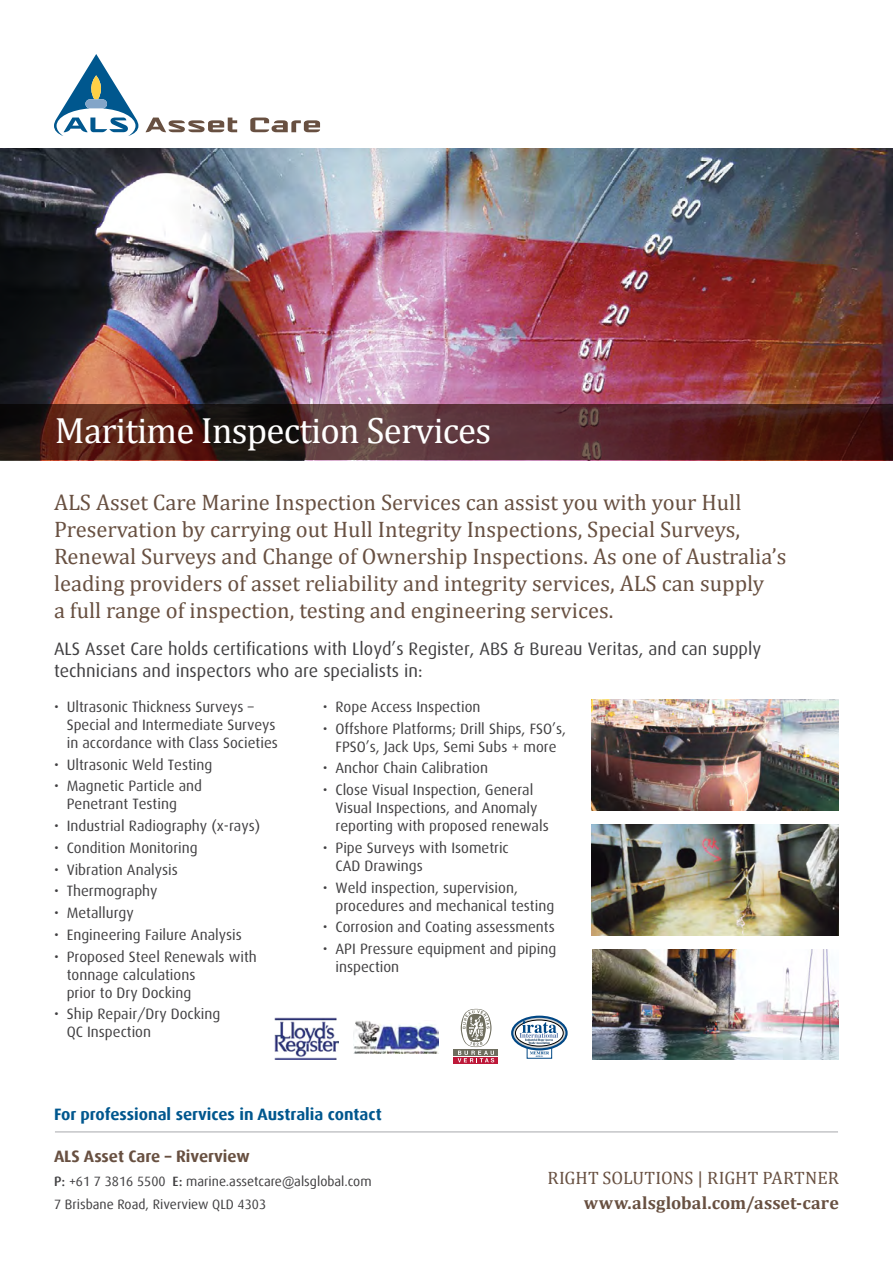
<style>
.page{position:relative;width:893px;height:1263px;background:#fff}
.page>*{position:absolute;margin:0;border:0;box-sizing:border-box;transform-origin:0 0}
.t1{font:36.75px "Cambria";letter-spacing:-.02em;color:#fff}
.t2{font:22.5px/27px "Cambria";color:#685041}
.t3{font:18px/21.6px "Dax";color:#414042}
.t4{font:700 18px "Cambria";letter-spacing:.01em;color:#685041}
.t5{font:18px "Cambria";color:#685041}
.t6{font:700 16.5px "Dax Offc Pro";color:#00578e}
.t7{font:700 16.5px "Dax Offc Pro";color:#685041}
.t8{font:15px/18px "Dax";color:#414042}
.t9{font:13.5px/23px "Dax Offc Pro";color:#414042}
.t10{font:700 2.25px "Times New Roman";color:#004785}
.s1{font-weight:500}
</style>
<div class="page">
<img style="left:0;top:149px;width:893px;height:255px">
<svg style="left:146px;top:118px;width:91px;height:14px"></svg>
<svg style="left:250px;top:118px;width:70px;height:14px"></svg>
<svg style="left:54px;top:54px;width:84px;height:82px"></svg>
<svg style="left:0;top:404px;width:893px;height:56px;background:#4c2523"></svg>
<img style="left:353px;top:1021px;width:85px;height:33px">
<img style="left:274px;top:1017px;width:64px;height:42px">
<div style="left:454px;top:1049px;width:44px;height:7px;background:#6e6d5e"></div>
<div style="left:454px;top:1057px;width:44px;height:6px;background:#bd1839"></div>
<svg style="left:458px;top:1009px;width:36px;height:53px"></svg>
<hr style="left:55px;top:1131px;width:783px;height:1px;background:#a7a9ac">
<img style="left:591px;top:824px;width:248px;height:111px">
<img style="left:592px;top:949px;width:247px;height:111px">
<img style="left:591px;top:700px;width:248px;height:110px">
<svg style="left:512px;top:1017px;width:55px;height:32px"></svg>
<div style="left:511px;top:1015px;width:57px;height:35px;border:2px solid #004785;border-radius:50%"></div>
<svg style="left:515px;top:1020px;width:48px;height:26px"></svg>
<div style="left:515px;top:1020px;width:48px;height:26px;border:1px solid #000;border-radius:50%"></div>
<svg style="left:519px;top:1021px;width:39px;height:23px"></svg>
<svg style="left:530px;top:1051px;width:19px;height:3px"></svg>
<div style="left:527px;top:1047px;width:25px;height:11px;border:1px solid #004785"></div>
<h1 class="t1" style="left:55px;top:409px;width:438px">Maritime Inspection Services</h1>
<p class="t2" style="left:54px;top:488px;width:734px">ALS Asset Care Marine Inspection Services can assist you with your Hull Preservation by carrying out Hull Integrity Inspections, Special Surveys, Renewal Surveys and Change of Ownership Inspections. As one of Australia’s leading providers of asset reliability and integrity services, ALS can supply<br>a full range of inspection, testing and engineering services.</p>
<p class="t3" style="left:54px;top:638px;width:709px">ALS Asset Care holds certifications with Lloyd’s Register, ABS &amp; Bureau Veritas, and can supply technicians and inspectors who are specialists in:</p>
<p class="t8" style="left:67px;top:698px;width:213px;text-indent:-13px">• Ultrasonic Thickness Surveys –<br>Special and Intermediate Surveys in accordance with Class Societies</p>
<p class="t8" style="left:54px;top:755px;width:160px">• Ultrasonic Weld Testing</p>
<p class="t8" style="left:67px;top:777px;width:137px;text-indent:-13px">• Magnetic Particle and<br>Penetrant Testing</p>
<p class="t8" style="left:54px;top:817px;width:208px">• Industrial Radiography (x-rays)</p>
<p class="t8" style="left:54px;top:839px;width:145px">• Condition Monitoring</p>
<p class="t8" style="left:54px;top:860px;width:125px">• Vibration Analysis</p>
<p class="t8" style="left:54px;top:882px;width:105px">• Thermography</p>
<p class="t8" style="left:54px;top:904px;width:81px">• Metallurgy</p>
<p class="t8" style="left:54px;top:926px;width:189px">• Engineering Failure Analysis</p>
<p class="t8" style="left:67px;top:947px;width:192px;text-indent:-13px">• Proposed Steel Renewals with tonnage calculations<br>prior to Dry Docking</p>
<p class="t8" style="left:67px;top:1005px;width:155px;text-indent:-13px">• Ship Repair/Dry Docking<br>QC Inspection</p>
<p class="t8" style="left:323px;top:698px;width:159px">• Rope Access Inspection</p>
<p class="t8" style="left:323px;top:719px;width:245px;text-align:center">• Offshore Platforms; Drill Ships, FSO’s,<br>FPSO’s, Jack Ups, Semi Subs + more</p>
<p class="t8" style="left:323px;top:759px;width:167px">• Anchor Chain Calibration</p>
<p class="t8" style="left:335px;top:781px;width:215px;text-indent:-13px">• Close Visual Inspection, General<br>Visual Inspections, and Anomaly reporting with proposed renewals</p>
<p class="t8" style="left:335px;top:839px;width:175px;text-indent:-13px">• Pipe Surveys with Isometric<br>CAD Drawings</p>
<p class="t8" style="left:335px;top:878px;width:220px;text-indent:-13px">• Weld inspection, supervision, procedures and mechanical testing</p>
<p class="t8" style="left:323px;top:918px;width:234px">• Corrosion and Coating assessments</p>
<p class="t8" style="left:335px;top:940px;width:222px;text-indent:-13px">• API Pressure equipment and piping inspection</p>
<p class="t10" style="left:536px;top:1054px;width:8px">4028/O</p>
<p class="t6" style="left:54px;top:1103px;width:329px">For professional services in Australia contact</p>
<p class="t7" style="left:54px;top:1145px;width:197px">ALS Asset Care – Riverview</p>
<p class="t9" style="left:54px;top:1170px;width:319px"><span class="s1">P:</span> +61 7 3816 5500 <span class="s1">E:</span> marine.assetcare@alsglobal.com<br>7 Brisbane Road, Riverview QLD 4303</p>
<p class="t5" style="left:547px;top:1167px;width:289px">Right Solutions | Right Partner</p>
<p class="t4" style="left:584px;top:1190px;width:257px">www.alsglobal.com/asset-care</p>
</div>
